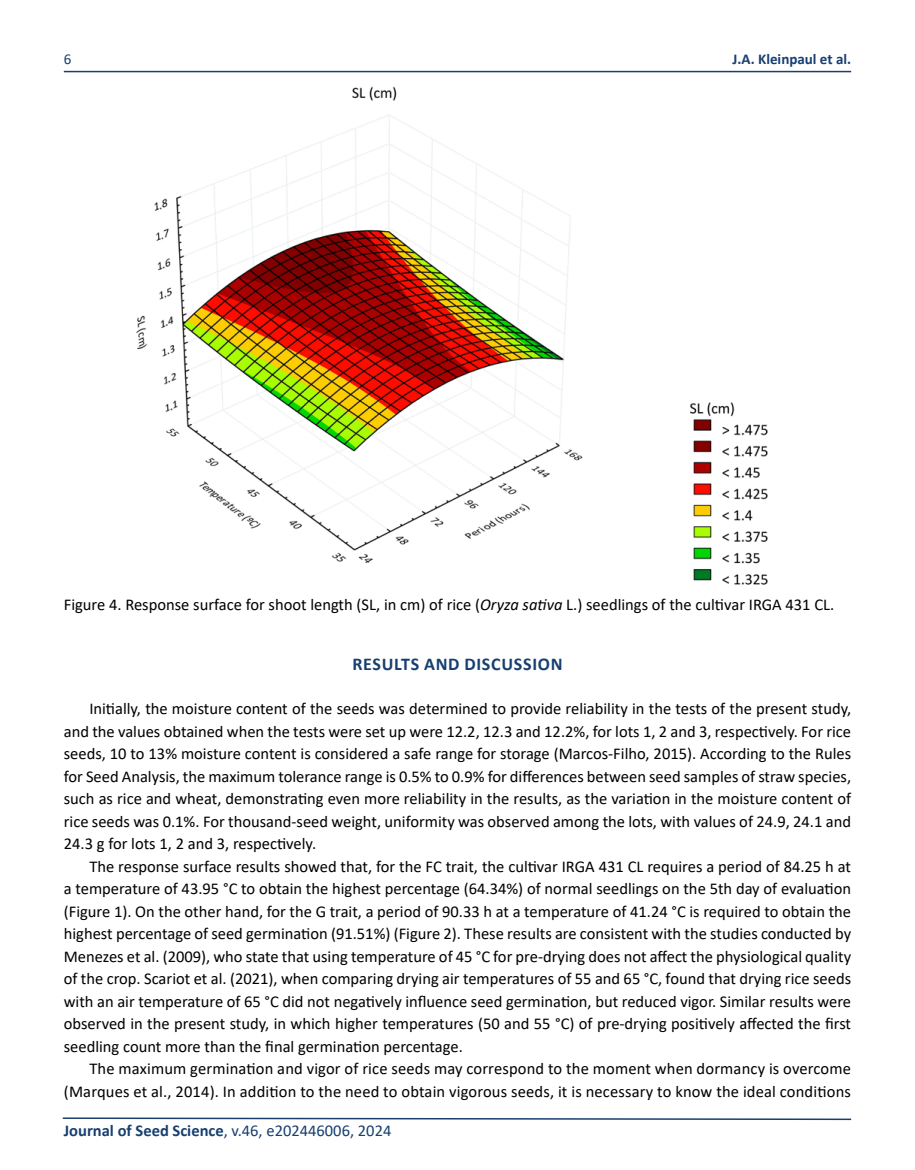
<style>
.page{position:relative;width:915px;height:1170px;background:#fff}
.page>*{position:absolute;margin:0;border:0;box-sizing:border-box;transform-origin:0 0}
.t1{font:700 18px "Calibri";letter-spacing:.04em;color:#173f70}
.t2{font:16.5px/22.5px "Calibri";color:#000;text-align:justify}
.t3{font:16.5px "Calibri";color:#173f70}
.t4{font:700 15px "Calibri";color:#173f70}
.t5{font:15px "Calibri";color:#173f70}
.s1{font-style:italic}
.s2{font-weight:700}
</style>
<div class="page">
<svg style="left:62px;top:1117px;width:790px;height:3px"></svg>
<hr style="left:64px;top:71px;width:786px;height:1px;background:#173f70">
<img style="left:136px;top:86px;width:632px;height:499px">
<p class="t5" style="left:64px;top:48px;width:9px">6</p>
<p class="t4" style="left:732px;top:48px;width:120px">J.A. Kleinpaul et al.</p>
<p class="t2" style="left:64px;top:593px;width:771px">Figure 4. Response surface for shoot length (SL, in cm) of rice (<span class="s1">Oryza sativa</span> L.) seedlings of the cultivar IRGA 431 CL.</p>
<p class="t1" style="left:352px;top:651px;width:212px">RESULTS AND DISCUSSION</p>
<p class="t2" style="left:64px;top:696px;width:788px;text-indent:26px">Initially, the moisture content of the seeds was determined to provide reliability in the tests of the present study, and the values obtained when the tests were set up were 12.2, 12.3 and 12.2%, for lots 1, 2 and 3, respectively. For rice seeds, 10 to 13% moisture content is considered a safe range for storage (Marcos-Filho, 2015). According to the Rules for Seed Analysis, the maximum tolerance range is 0.5% to 0.9% for differences between seed samples of straw species, such as rice and wheat, demonstrating even more reliability in the results, as the variation in the moisture content of rice seeds was 0.1%. For thousand-seed weight, uniformity was observed among the lots, with values of 24.9, 24.1 and 24.3 g for lots 1, 2 and 3, respectively.</p>
<p class="t2" style="left:64px;top:854px;width:788px;text-indent:26px">The response surface results showed that, for the FC trait, the cultivar IRGA 431 CL requires a period of 84.25 h at a temperature of 43.95 °C to obtain the highest percentage (64.34%) of normal seedlings on the 5th day of evaluation (Figure 1). On the other hand, for the G trait, a period of 90.33 h at a temperature of 41.24 °C is required to obtain the highest percentage of seed germination (91.51%) (Figure 2). These results are consistent with the studies conducted by Menezes et al. (2009), who state that using temperature of 45 °C for pre-drying does not affect the physiological quality of the crop. Scariot et al. (2021), when comparing drying air temperatures of 55 and 65 °C, found that drying rice seeds with an air temperature of 65 °C did not negatively influence seed germination, but reduced vigor. Similar results were observed in the present study, in which higher temperatures (50 and 55 °C) of pre-drying positively affected the first seedling count more than the final germination percentage.</p>
<p class="t2" style="left:64px;top:1057px;width:788px;text-align:right">The maximum germination and vigor of rice seeds may correspond to the moment when dormancy is overcome (Marques et al., 2014). In addition to the need to obtain vigorous seeds, it is necessary to know the ideal conditions</p>
<p class="t3" style="left:64px;top:1118px;width:329px"><span class="s2">Journal of Seed Science</span>, v.46, e202446006, 2024</p>
</div>
